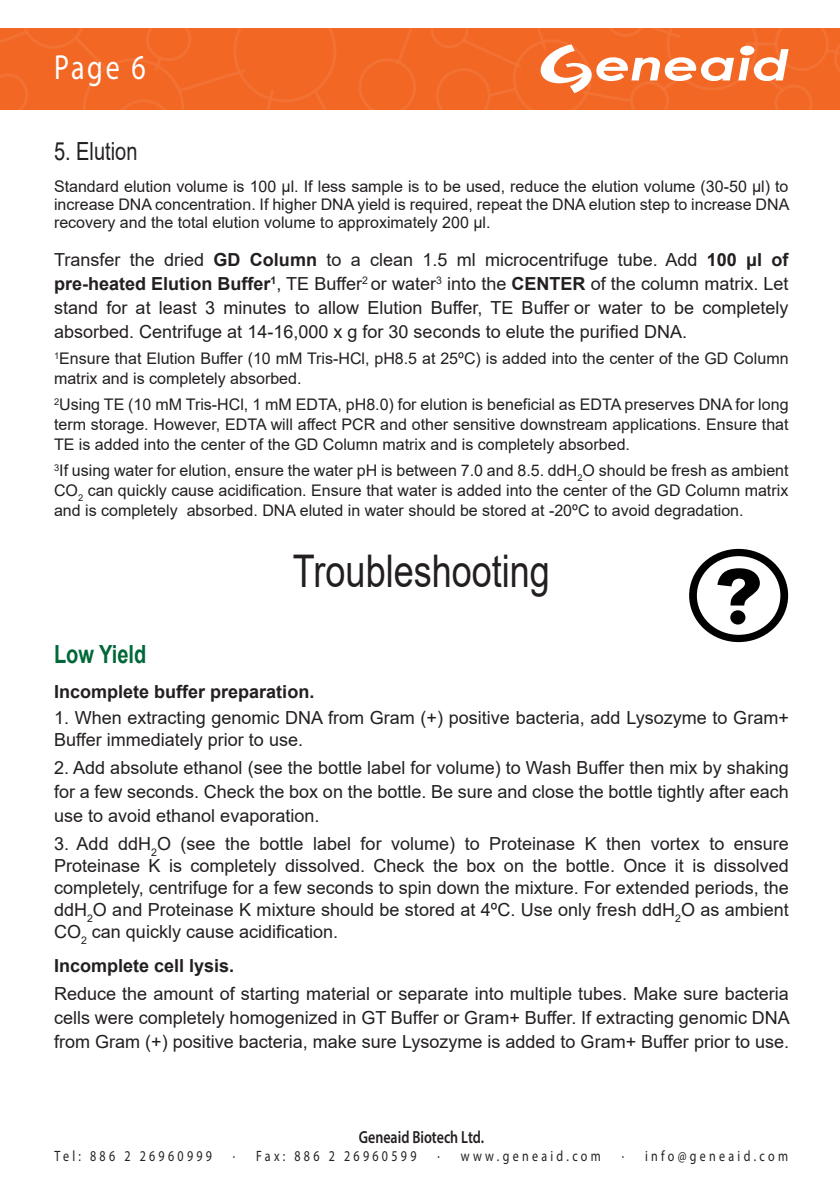
<style>
.page{position:relative;width:840px;height:1191px;background:#fff}
.page>*{position:absolute;margin:0;border:0;box-sizing:border-box;transform-origin:0 0}
.t1{font:45px "Arial";color:#231f20;scale:.8 1}
.t2{font:35px "Myriad Pro";color:#fff;scale:.8 1}
.t3{font:25px "Arial";color:#231f20;scale:.8 1}
.t4{font:700 25px "Arial";color:#006838;scale:.8 1}
.t5{font:18px/24px "Arial";color:#231f20;text-align:justify}
.t6{font:700 18px "Arial";color:#231f20}
.t7{font:600 17.6px "Myriad Pro";color:#231f20;scale:.8 1}
.t8{font:16px/20px "Arial";color:#231f20;text-align:justify}
.t9{font:15px "Myriad Pro";letter-spacing:.275em;color:#231f20;scale:.8 1}
.s1{font-weight:700}
</style>
<div class="page">
<div style="left:0;top:29px;width:839px;height:81px;background:#f26724"></div>
<div style="left:233px;top:0;width:103px;height:102px;border:3px solid #fff;border-radius:50%"></div>
<div style="left:317px;top:148px;width:103px;height:103px;border:3px solid #fff;border-radius:50%"></div>
<div style="left:219px;top:137px;width:67px;height:67px;border:3px solid #fff;border-radius:50%"></div>
<div style="left:113px;top:99px;width:60px;height:61px;border:3px solid #fff;border-radius:50%"></div>
<svg style="left:175px;top:67px;width:73px;height:27px"></svg>
<svg style="left:254px;top:88px;width:22px;height:63px"></svg>
<div style="left:146px;top:18px;width:45px;height:43px;border:3px solid #fff;border-radius:50%"></div>
<svg style="left:0;top:18px;width:165px;height:142px"></svg>
<div style="left:774px;top:84px;width:38px;height:39px;border:3px solid #fff;border-radius:50%"></div>
<svg style="left:311px;top:8px;width:483px;height:150px"></svg>
<div style="left:774px;top:17px;width:54px;height:54px;border:3px solid #fff;border-radius:50%"></div>
<hr style="left:745px;top:42px;width:30px;height:3px;background:#fff">
<svg style="left:825px;top:35px;width:14px;height:36px"></svg>
<svg style="left:689px;top:549px;width:98px;height:93px"></svg>
<div style="left:730px;top:610px;width:15px;height:14px;background:#000;border-radius:50%"></div>
<h2 class="t2" style="left:54px;top:45px;width:116px">Page 6</h2>
<h3 class="t3" style="left:54px;top:134px;width:106px">5. Elution</h3>
<p class="t8" style="left:54px;top:177px;width:736px;line-height:18px">Standard elution volume is 100 μl. If less sample is to be used, reduce the elution volume (30-50 μl) to increase DNA concentration. If higher DNA yield is required, repeat the DNA elution step to increase DNA recovery and the total elution volume to approximately 200 μl.</p>
<p class="t5" style="left:54px;top:247px;width:735px">Transfer the dried <span class="s1">GD Column</span> to a clean 1.5 ml microcentrifuge tube. Add <span class="s1">100 μl of pre-heated Elution Buffer</span><sup>1</sup>, TE Buffer<sup>2</sup> or water<sup>3</sup> into the <span class="s1">CENTER</span> of the column matrix. Let stand for at least 3 minutes to allow Elution Buffer, TE Buffer or water to be completely absorbed. Centrifuge at 14-16,000 x g for 30 seconds to elute the purified DNA.</p>
<p class="t8" style="left:54px;top:348px;width:735px"><sup>1</sup>Ensure that Elution Buffer (10 mM Tris-HCl, pH8.5 at 25ºC) is added into the center of the GD Column matrix and is completely absorbed.</p>
<p class="t8" style="left:54px;top:394px;width:735px"><sup>2</sup>Using TE (10 mM Tris-HCl, 1 mM EDTA, pH8.0) for elution is beneficial as EDTA preserves DNA for long term storage. However, EDTA will affect PCR and other sensitive downstream applications. Ensure that TE is added into the center of the GD Column matrix and is completely absorbed.</p>
<p class="t8" style="left:54px;top:460px;width:735px"><sup>3</sup>If using water for elution, ensure the water pH is between 7.0 and 8.5. ddH<sub>2</sub>O should be fresh as ambient CO<sub>2</sub> can quickly cause acidification. Ensure that water is added into the center of the GD Column matrix and is completely absorbed. DNA eluted in water should be stored at -20ºC to avoid degradation.</p>
<h1 class="t1" style="left:293px;top:539px;width:322px">Troubleshooting</h1>
<h3 class="t4" style="left:54px;top:636px;width:117px">Low Yield</h3>
<p class="t6" style="left:54px;top:678px;width:262px">Incomplete buffer preparation.</p>
<p class="t5" style="left:54px;top:706px;width:736px;line-height:22px">1. When extracting genomic DNA from Gram (+) positive bacteria, add Lysozyme to Gram+<br>Buffer immediately prior to use.</p>
<p class="t5" style="left:54px;top:755px;width:736px">2. Add absolute ethanol (see the bottle label for volume) to Wash Buffer then mix by shaking for a few seconds. Check the box on the bottle. Be sure and close the bottle tightly after each use to avoid ethanol evaporation.</p>
<p class="t5" style="left:54px;top:832px;width:736px;line-height:22px">3. Add ddH<sub>2</sub>O (see the bottle label for volume) to Proteinase K then vortex to ensure Proteinase K is completely dissolved. Check the box on the bottle. Once it is dissolved completely, centrifuge for a few seconds to spin down the mixture. For extended periods, the ddH<sub>2</sub>O and Proteinase K mixture should be stored at 4ºC. Use only fresh ddH<sub>2</sub>O as ambient CO<sub>2</sub> can quickly cause acidification.</p>
<p class="t6" style="left:54px;top:952px;width:182px">Incomplete cell lysis.</p>
<p class="t5" style="left:54px;top:981px;width:737px">Reduce the amount of starting material or separate into multiple tubes. Make sure bacteria cells were completely homogenized in GT Buffer or Gram+ Buffer. If extracting genomic DNA from Gram (+) positive bacteria, make sure Lysozyme is added to Gram+ Buffer prior to use.</p>
<p class="t7" style="left:358px;top:1126px;width:158px">Geneaid Biotech Ltd.</p>
<p class="t9" style="left:55px;top:1146px;width:198px">Tel: 886 2 26960999</p>
<p class="t9" style="left:233px;top:1146px;width:231px">· Fax: 886 2 26960599</p>
<p class="t9" style="left:437px;top:1146px;width:206px">· www.geneaid.com</p>
<p class="t9" style="left:621px;top:1146px;width:209px">· info@geneaid.com</p>
</div>
